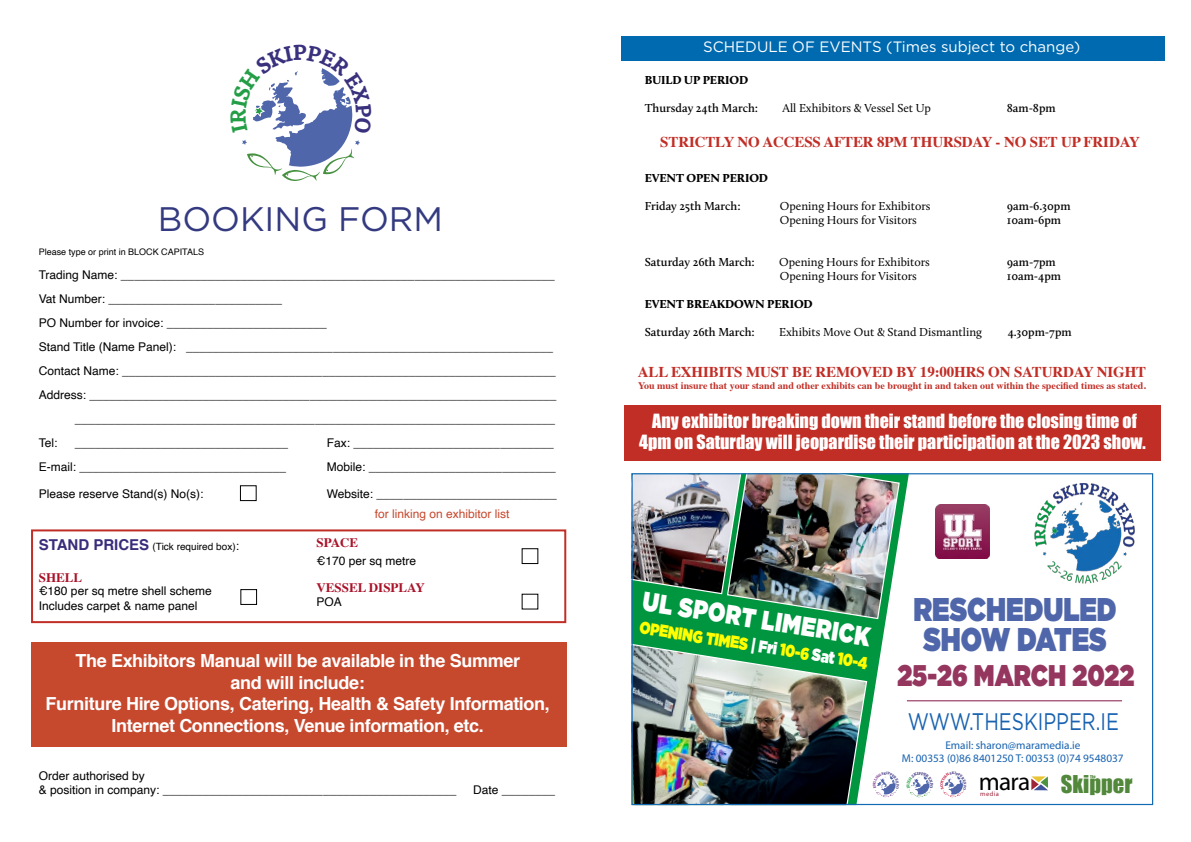
<style>
.page{position:relative;width:1191px;height:842px;background:#fff}
.page>*{position:absolute;margin:0;border:0;box-sizing:border-box;transform-origin:0 0}
.t1{font:34px "Gotham";color:#343a80}
.t2{font:900 32.9px/30.1px "Gotham";color:#4f67aa;text-align:center;scale:.8 1}
.t3{font:900 29.9px "Gotham";color:#95365f;scale:.8 1}
.t4{font:900 26.9px "Gotham";color:#fff;scale:.8 1}
.t5{font:25.2px "Myriad Pro";color:#000}
.t6{font:24px "Gotham";color:#1862b0;scale:.8 1}
.t7{font:22.5px "Impact";color:#52883b}
.t8{font:700 18px/21.6px "Helvetica";letter-spacing:-.02em;color:#fff;text-align:center}
.t9{font:18px/21.6px "Impact";color:#fff;text-align:center}
.t10{font:900 17.2px "Gotham";color:#ff0;scale:.8 1}
.t11{font:700 15px "Times";letter-spacing:-.01em;color:#c12e26}
.t12{font:15px "Gotham";color:#fff}
.t13{font:700 13px "Times";color:#a9132a}
.t14{font:12px/14.4px "Helvetica";color:#000}
.t15{font:12px "Calluna";color:#000}
.t16{font:600 12px "Calluna";color:#000}
.t17{font:900 12px "Calluna";color:#000}
.t18{font:12px "Helvetica";color:#c6482d}
.t19{font:11.3px/13.1px "Myriad Pro";color:#1862b0;text-align:center}
.t20{font:700 10px "Times";color:#c12e26}
.t21{font:10px "Helvetica";color:#000}
.t22{font:9px "Helvetica";color:#000}
.t23{font:6.6px "Myriad Pro";letter-spacing:.055em;color:#9f2438}
.t24{font:3.7px "Impact";color:#52883b}
.t25{font:700 3.4px "Tisa Pro";color:#39317d}
.s1{font-weight:700;font-size:15px;color:#392d7a}
.s2{font-size:12px}
.s3{color:#fff}
</style>
<div class="page">
<div style="left:31px;top:529px;width:535px;height:94px;border:2px solid #c12e26"></div>
<div style="left:240px;top:589px;width:17px;height:16px;border:1px solid #000"></div>
<div style="left:31px;top:642px;width:535px;height:104px;background:#c6482d"></div>
<div style="left:521px;top:548px;width:17px;height:16px;border:1px solid #000"></div>
<div style="left:240px;top:485px;width:17px;height:16px;border:1px solid #000"></div>
<div style="left:621px;top:36px;width:544px;height:24px;background:#006ab0"></div>
<div style="left:624px;top:405px;width:536px;height:56px;background:#c12e26"></div>
<svg style="left:633px;top:475px;width:276px;height:227px;fill:#009640"></svg>
<img style="left:1034px;top:483px;width:101px;height:101px">
<svg style="left:1031px;top:776px;width:17px;height:14px"></svg>
<img style="left:936px;top:505px;width:53px;height:53px">
<img style="left:633px;top:475px;width:267px;height:145px">
<hr style="left:907px;top:700px;width:215px;height:1px;background:#993d64">
<svg style="left:242px;top:68px;width:118px;height:113px"></svg>
<svg style="left:943px;top:776px;width:21px;height:21px"></svg>
<svg style="left:909px;top:776px;width:22px;height:21px"></svg>
<img style="left:631px;top:643px;width:268px;height:162px">
<h1 class="t1" style="left:158px;top:200px;width:287px">BOOKING FORM</h1>
<p class="t22" style="left:39px;top:245px;width:167px">Please type or print in BLOCK CAPITALS</p>
<p class="t14" style="left:39px;top:268px;width:517px">Trading Name: _________________________________________________________________</p>
<p class="t14" style="left:39px;top:292px;width:245px">Vat Number: __________________________</p>
<p class="t14" style="left:39px;top:316px;width:290px">PO Number for invoice: ________________________</p>
<p class="t14" style="left:39px;top:340px;width:516px">Stand Title (Name Panel): _______________________________________________________</p>
<p class="t14" style="left:39px;top:364px;width:519px">Contact Name: _________________________________________________________________</p>
<p class="t14" style="left:39px;top:388px;width:519px">Address: ______________________________________________________________________</p>
<p class="t14" style="left:75px;top:412px;width:482px">________________________________________________________________________</p>
<p class="t14" style="left:39px;top:436px;width:20px">Tel:</p>
<p class="t14" style="left:75px;top:436px;width:215px">________________________________</p>
<p class="t14" style="left:327px;top:436px;width:228px">Fax: ______________________________</p>
<p class="t14" style="left:39px;top:460px;width:249px">E-mail: _______________________________</p>
<p class="t14" style="left:327px;top:460px;width:230px">Mobile: ____________________________</p>
<p class="t14" style="left:39px;top:487px;width:166px">Please reserve Stand(s) No(s):</p>
<p class="t14" style="left:327px;top:487px;width:231px">Website: ___________________________</p>
<p class="t21" style="left:39px;top:539px;width:202px"><span class="s1">STAND PRICES</span> (Tick required box)<span class="s2">:</span></p>
<p class="t18" style="left:375px;top:504px;width:136px">for linking on exhibitor list</p>
<p class="t13" style="left:316px;top:530px;width:43px">SPACE</p>
<p class="t13" style="left:39px;top:565px;width:45px">SHELL</p>
<p class="t14" style="left:39px;top:584px;width:174px">€180 per sq metre shell scheme<br>Includes carpet &amp; name panel</p>
<p class="t14" style="left:316px;top:554px;width:101px">€170 per sq metre</p>
<p class="t13" style="left:316px;top:575px;width:110px">VESSEL DISPLAY</p>
<p class="t14" style="left:316px;top:595px;width:27px">POA</p>
<h3 class="t8" style="left:46px;top:650px;width:506px">The Exhibitors Manual will be available in the Summer<br>and will include:<br>Furniture Hire Options, Catering, Health &amp; Safety Information, Internet Connections, Venue information, etc.</h3>
<p class="t14" style="left:39px;top:769px;width:419px">Order authorised by<br>&amp; position in company: ____________________________________________</p>
<p class="t14" style="left:473px;top:783px;width:84px">Date ________</p>
<p class="t12" style="left:703px;top:39px;width:379px">SCHEDULE OF EVENTS (Times subject to change)</p>
<p class="t17" style="left:645px;top:73px;width:105px">BUILD UP PERIOD</p>
<p class="t16" style="left:645px;top:101px;width:115px">Thursday 24th March:</p>
<p class="t15" style="left:782px;top:101px;width:150px">All Exhibitors &amp; Vessel Set Up</p>
<p class="t16" style="left:1006px;top:101px;width:50px">8am-8pm</p>
<p class="t11" style="left:660px;top:128px;width:481px">STRICTLY NO ACCESS AFTER 8PM THURSDAY - NO SET UP FRIDAY</p>
<p class="t17" style="left:645px;top:171px;width:125px">EVENT OPEN PERIOD</p>
<p class="t16" style="left:645px;top:199px;width:97px">Friday 25th March:</p>
<p class="t15" style="left:780px;top:199px;width:152px">Opening Hours for Exhibitors</p>
<p class="t16" style="left:1006px;top:199px;width:65px">9am-6.30pm</p>
<p class="t15" style="left:780px;top:213px;width:138px">Opening Hours for Visitors</p>
<p class="t16" style="left:1006px;top:213px;width:56px">10am-6pm</p>
<p class="t16" style="left:645px;top:255px;width:112px">Saturday 26th March:</p>
<p class="t15" style="left:779px;top:255px;width:152px">Opening Hours for Exhibitors</p>
<p class="t16" style="left:1006px;top:255px;width:51px">9am-7pm</p>
<p class="t15" style="left:780px;top:269px;width:138px">Opening Hours for Visitors</p>
<p class="t16" style="left:1006px;top:269px;width:56px">10am-4pm</p>
<p class="t17" style="left:645px;top:297px;width:169px">EVENT BREAKDOWN PERIOD</p>
<p class="t16" style="left:645px;top:325px;width:112px">Saturday 26th March:</p>
<p class="t15" style="left:779px;top:325px;width:204px">Exhibits Move Out &amp; Stand Dismantling</p>
<p class="t16" style="left:1007px;top:325px;width:66px">4.30pm-7pm</p>
<p class="t11" style="left:638px;top:357px;width:510px">ALL EXHIBITS MUST BE REMOVED BY 19:00HRS ON SATURDAY NIGHT</p>
<p class="t20" style="left:638px;top:376px;width:509px">You must insure that your stand and other exhibits can be brought in and taken out within the specified times as stated.</p>
<h3 class="t9" style="left:639px;top:409px;width:508px">Any exhibitor breaking down their stand before the closing time of<br>4pm on Saturday will jeopardise their participation at the 2023 show.</h3>
<h3 class="t4" style="left:645px;top:585px;width:289px;rotate:9deg">UL SPORT LIMERICK</h3>
<h3 class="t10" style="left:641px;top:617px;width:290px;rotate:9deg">OPENING TIMES <span class="s3">| Fri</span> 10-6 <span class="s3">Sat</span> 10-4</h3>
<h2 class="t2" style="left:913px;top:594px;width:255px">RESCHEDULED<br>SHOW DATES</h2>
<h3 class="t3" style="left:897px;top:659px;width:298px">25-26 MARCH 2022</h3>
<h3 class="t6" style="left:907px;top:708px;width:265px">WWW.THESKIPPER.IE</h3>
<p class="t19" style="left:902px;top:738px;width:223px">Email: sharon@maramedia.ie<br>M: 00353 (0)86 8401250 T: 00353 (0)74 9548037</p>
<p class="t25" style="left:900px;top:784px;width:4px;rotate:90deg">P</p>
<h3 class="t5" style="left:978px;top:766px;width:53px">mara</h3>
<p class="t23" style="left:980px;top:790px;width:20px">media</p>
<p class="t24" style="left:1090px;top:774px;width:7px">The</p>
<h3 class="t7" style="left:1060px;top:770px;width:73px">Skipper</h3>
</div>
